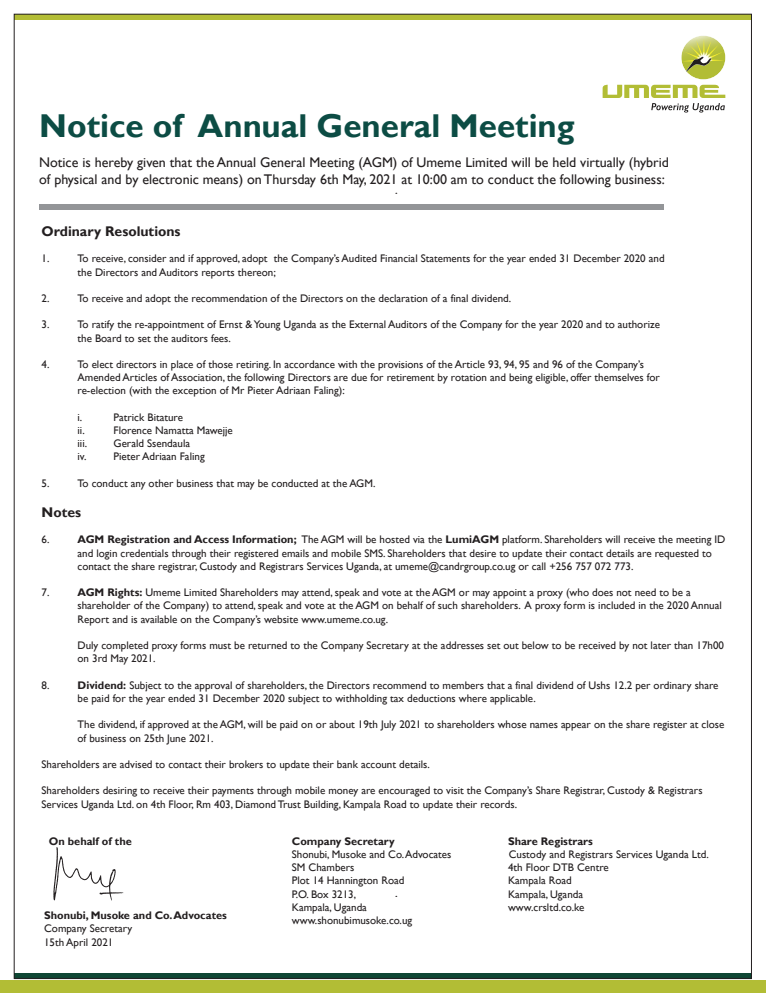
<style>
.page{position:relative;width:766px;height:993px;background:#fff}
.page>*{position:absolute;margin:0;border:0;box-sizing:border-box;transform-origin:0 0}
.t1{font:700 33px "Gill Sans";color:#0c4c44}
.t2{font:14px/16.8px "Gill Sans";color:#231f20}
.t3{font:700 14px "Gill Sans";color:#231f20}
.t4{font:11px/13.2px "Gill Sans";color:#231f20}
.t5{font:700 11px "Gill Sans";color:#231f20}
.s1{font-weight:700}
</style>
<div class="page">
<hr style="left:14px;top:978px;width:737px;height:2px;background:#eeeeef">
<div style="left:14px;top:973px;width:737px;height:5px;background:#0f4734"></div>
<div style="left:14px;top:14px;width:737px;height:5px;background:#b3bd35"></div>
<div style="left:39px;top:204px;width:624px;height:6px;background:#939598"></div>
<svg style="left:602px;top:35px;width:123px;height:77px"></svg>
<svg style="left:53px;top:847px;width:70px;height:53px"></svg>
<div style="left:0;top:979px;width:765px;height:13px;background:#b2bd35"></div>
<h1 class="t1" style="left:39px;top:106px;width:537px">Notice of Annual General Meeting</h1>
<p class="t2" style="left:39px;top:154px;width:631px">Notice is hereby given that the Annual General Meeting (AGM) of Umeme Limited will be held virtually (hybrid of physical and by electronic means) on Thursday 6th May, 2021 at 10:00 am to conduct the following business:</p>
<p class="t3" style="left:41px;top:223px;width:140px">Ordinary Resolutions</p>
<p class="t4" style="left:41px;top:252px;width:9px">1.</p>
<p class="t4" style="left:77px;top:252px;width:588px">To receive, consider and if approved, adopt the Company’s Audited Financial Statements for the year ended 31 December 2020 and the Directors and Auditors reports thereon;</p>
<p class="t4" style="left:41px;top:292px;width:9px">2.</p>
<p class="t4" style="left:77px;top:292px;width:435px">To receive and adopt the recommendation of the Directors on the declaration of a final dividend.</p>
<p class="t4" style="left:41px;top:318px;width:9px">3.</p>
<p class="t4" style="left:77px;top:318px;width:583px">To ratify the re-appointment of Ernst &amp; Young Uganda as the External Auditors of the Company for the year 2020 and to authorize the Board to set the auditors fees.</p>
<p class="t4" style="left:41px;top:358px;width:9px">4.</p>
<p class="t4" style="left:77px;top:358px;width:583px">To elect directors in place of those retiring. In accordance with the provisions of the Article 93, 94, 95 and 96 of the Company’s<br>Amended Articles of Association, the following Directors are due for retirement by rotation and being eligible, offer themselves for re-election (with the exception of Mr Pieter Adriaan Faling):</p>
<p class="t4" style="left:77px;top:410px;width:6px">i.</p>
<p class="t4" style="left:113px;top:410px;width:71px">Patrick Bitature</p>
<p class="t4" style="left:77px;top:424px;width:9px">ii.</p>
<p class="t4" style="left:113px;top:424px;width:121px">Florence Namatta Mawejje</p>
<p class="t4" style="left:77px;top:437px;width:11px">iii.</p>
<p class="t4" style="left:113px;top:437px;width:78px">Gerald Ssendaula</p>
<p class="t4" style="left:77px;top:450px;width:10px">iv.</p>
<p class="t4" style="left:113px;top:450px;width:93px">Pieter Adriaan Faling</p>
<p class="t4" style="left:41px;top:476px;width:9px">5.</p>
<p class="t4" style="left:77px;top:476px;width:299px">To conduct any other business that may be conducted at the AGM.</p>
<p class="t3" style="left:41px;top:503px;width:41px">Notes</p>
<p class="t4" style="left:41px;top:533px;width:9px">6.</p>
<p class="t4" style="left:77px;top:533px;width:649px"><span class="s1">AGM Registration and Access Information;</span> The AGM will be hosted via the <span class="s1">LumiAGM</span> platform. Shareholders will receive the meeting ID and login credentials through their registered emails and mobile SMS. Shareholders that desire to update their contact details are requested to contact the share registrar, Custody and Registrars Services Uganda, at umeme@candrgroup.co.ug or call +256 757 072 773.</p>
<p class="t4" style="left:41px;top:586px;width:9px">7.</p>
<p class="t4" style="left:77px;top:586px;width:645px"><span class="s1">AGM Rights:</span> Umeme Limited Shareholders may attend, speak and vote at the AGM or may appoint a proxy (who does not need to be a shareholder of the Company) to attend, speak and vote at the AGM on behalf of such shareholders. A proxy form is included in the 2020 Annual<br>Report and is available on the Company’s website www.umeme.co.ug.</p>
<p class="t4" style="left:77px;top:638px;width:647px">Duly completed proxy forms must be returned to the Company Secretary at the addresses set out below to be received by not later than 17h00 on 3rd May 2021.</p>
<p class="t4" style="left:41px;top:678px;width:9px">8.</p>
<p class="t4" style="left:77px;top:678px;width:642px"><span class="s1">Dividend:</span> Subject to the approval of shareholders, the Directors recommend to members that a final dividend of Ushs 12.2 per ordinary share be paid for the year ended 31 December 2020 subject to withholding tax deductions where applicable.</p>
<p class="t4" style="left:77px;top:718px;width:648px">The dividend, if approved at the AGM, will be paid on or about 19th July 2021 to shareholders whose names appear on the share register at close of business on 25th June 2021.</p>
<p class="t4" style="left:41px;top:757px;width:390px">Shareholders are advised to contact their brokers to update their bank account details.</p>
<p class="t4" style="left:41px;top:784px;width:662px">Shareholders desiring to receive their payments through mobile money are encouraged to visit the Company’s Share Registrar, Custody &amp; Registrars<br>Services Uganda Ltd. on 4th Floor, Rm 403, Diamond Trust Building, Kampala Road to update their records.</p>
<p class="t5" style="left:49px;top:834px;width:85px">On behalf of the</p>
<p class="t5" style="left:44px;top:908px;width:184px">Shonubi, Musoke and Co. Advocates</p>
<p class="t4" style="left:44px;top:922px;width:90px">Company Secretary<br>15th April 2021</p>
<p class="t5" style="left:292px;top:834px;width:104px">Company Secretary</p>
<p class="t5" style="left:508px;top:834px;width:86px">Share Registrars</p>
<p class="t4" style="left:292px;top:847px;width:161px">Shonubi, Musoke and Co. Advocates</p>
<p class="t4" style="left:508px;top:847px;width:201px">Custody and Registrars Services Uganda Ltd.</p>
<p class="t4" style="left:292px;top:860px;width:64px">SM Chambers</p>
<p class="t4" style="left:508px;top:860px;width:102px">4th Floor DTB Centre</p>
<p class="t4" style="left:292px;top:873px;width:114px">Plot 14 Hannington Road</p>
<p class="t4" style="left:508px;top:873px;width:65px">Kampala Road</p>
<p class="t4" style="left:292px;top:887px;width:66px">P.O. Box 3213,</p>
<p class="t4" style="left:508px;top:887px;width:77px">Kampala, Uganda</p>
<p class="t4" style="left:292px;top:900px;width:77px">Kampala, Uganda</p>
<p class="t4" style="left:508px;top:900px;width:78px">www.crsltd.co.ke</p>
<p class="t4" style="left:292px;top:913px;width:122px">www.shonubimusoke.co.ug</p>
</div>
